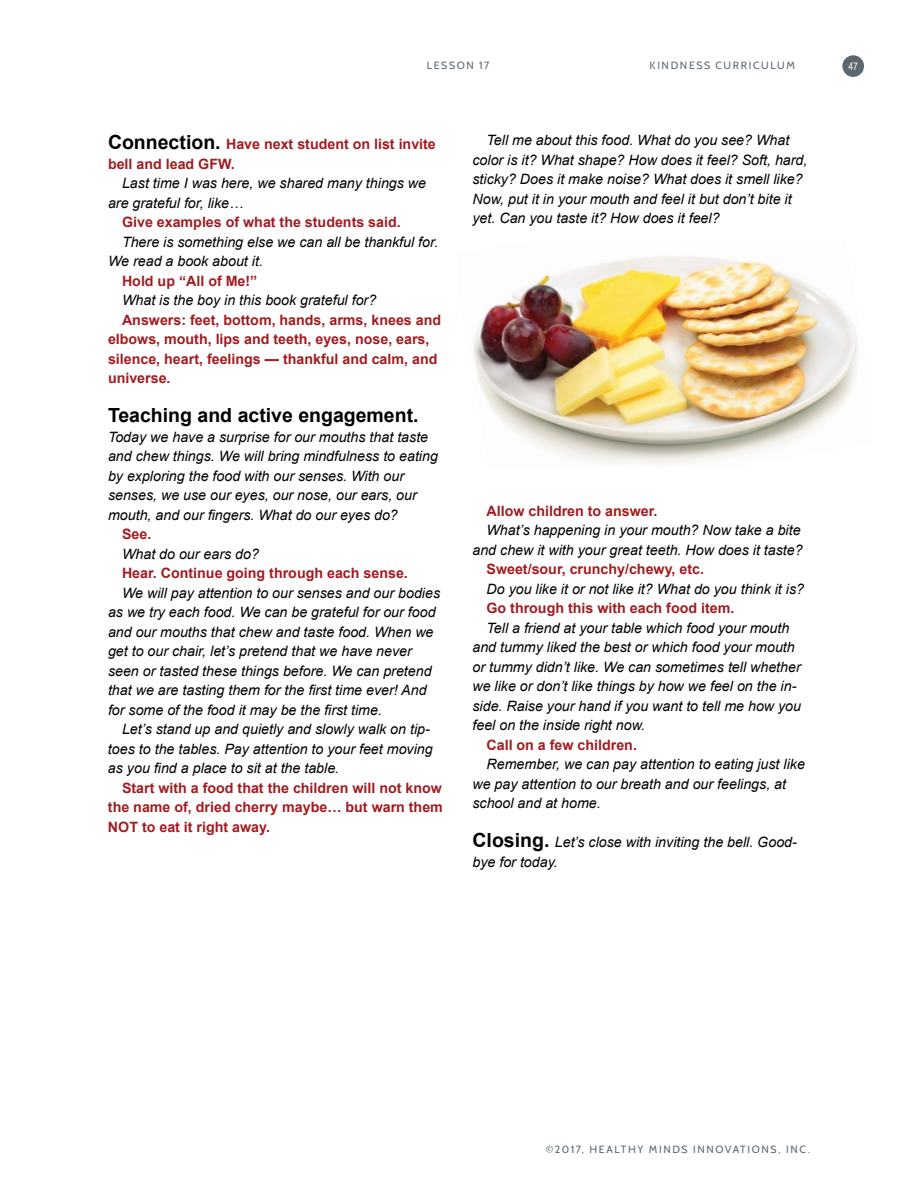
<style>
.page{position:relative;width:918px;height:1188px;background:#fff}
.page>*{position:absolute;margin:0;border:0;box-sizing:border-box;transform-origin:0 0}
.t1{font:700 19.5px "Arial";color:#000}
.t2{font:italic 14.25px/19.5px "Arial";color:#000}
.t3{font:700 14.25px/19.5px "Arial";color:#a21c20}
.t4{font:10.5px "Cabin";letter-spacing:.155em;color:#5c676f}
.t5{font:10.5px "Arial Narrow";color:#fff}
.s1{font-size:19.5px;color:#000}
.s2{font-weight:700;font-style:normal;font-size:19.5px}
</style>
<div class="page">
<div style="left:842px;top:55px;width:22px;height:22px;background:#5c676f;border-radius:50%"></div>
<img style="left:473px;top:256px;width:385px;height:208px">
<p class="t4" style="left:427px;top:59px;width:64px">LESSON 17</p>
<p class="t4" style="left:650px;top:59px;width:147px">KINDNESS CURRICULUM</p>
<p class="t3" style="left:108px;top:135px;width:329px"><span class="s1">Connection.</span> Have next student on list invite bell and lead GFW.</p>
<p class="t2" style="left:108px;top:174px;width:320px;text-indent:14px">Last time I was here, we shared many things we are grateful for, like…</p>
<p class="t3" style="left:122px;top:213px;width:280px">Give examples of what the students said.</p>
<p class="t2" style="left:108px;top:232px;width:332px;text-indent:14px">There is something else we can all be thankful for.<br>We read a book about it.</p>
<p class="t3" style="left:122px;top:271px;width:137px">Hold up “All of Me!”</p>
<p class="t2" style="left:122px;top:291px;width:256px">What is the boy in this book grateful for?</p>
<p class="t3" style="left:108px;top:310px;width:335px;text-indent:14px">Answers: feet, bottom, hands, arms, knees and elbows, mouth, lips and teeth, eyes, nose, ears, silence, heart, feelings — thankful and calm, and universe.</p>
<h1 class="t1" style="left:108px;top:402px;width:312px">Teaching and active engagement.</h1>
<p class="t2" style="left:108px;top:427px;width:332px">Today we have a surprise for our mouths that taste and chew things. We will bring mindfulness to eating by exploring the food with our senses. With our senses, we use our eyes, our nose, our ears, our mouth, and our fingers. What do our eyes do?</p>
<p class="t3" style="left:122px;top:525px;width:31px">See.</p>
<p class="t2" style="left:122px;top:544px;width:139px">What do our ears do?</p>
<p class="t3" style="left:122px;top:564px;width:287px">Hear. Continue going through each sense.</p>
<p class="t2" style="left:108px;top:583px;width:334px;text-indent:14px">We will pay attention to our senses and our bodies as we try each food. We can be grateful for our food and our mouths that chew and taste food. When we get to our chair, let’s pretend that we have never seen or tasted these things before. We can pretend that we are tasting them for the first time ever! And for some of the food it may be the first time.</p>
<p class="t2" style="left:108px;top:720px;width:326px;text-indent:14px">Let’s stand up and quietly and slowly walk on tip&shy;toes to the tables. Pay attention to your feet moving as you find a place to sit at the table.</p>
<p class="t3" style="left:108px;top:778px;width:336px;text-align:justify;text-indent:14px">Start with a food that the children will not know the name of, dried cherry maybe… but warn them NOT to eat it right away.</p>
<p class="t2" style="left:472px;top:131px;width:337px;text-indent:14px">Tell me about this food. What do you see? What color is it? What shape? How does it feel? Soft, hard, sticky? Does it make noise? What does it smell like?<br>Now, put it in your mouth and feel it but don’t bite it yet. Can you taste it? How does it feel?</p>
<p class="t3" style="left:487px;top:501px;width:173px">Allow children to answer.</p>
<p class="t2" style="left:472px;top:521px;width:332px;text-align:right">What’s happening in your mouth? Now take a bite and chew it with your great teeth. How does it taste?</p>
<p class="t3" style="left:487px;top:560px;width:219px">Sweet/sour, crunchy/chewy, etc.</p>
<p class="t2" style="left:487px;top:579px;width:319px">Do you like it or not like it? What do you think it is?</p>
<p class="t3" style="left:487px;top:599px;width:249px">Go through this with each food item.</p>
<p class="t2" style="left:472px;top:618px;width:330px;text-indent:14px">Tell a friend at your table which food your mouth and tummy liked the best or which food your mouth or tummy didn’t like. We can sometimes tell whether we like or don’t like things by how we feel on the in&shy;side. Raise your hand if you want to tell me how you feel on the inside right now.</p>
<p class="t3" style="left:487px;top:735px;width:152px">Call on a few children.</p>
<p class="t2" style="left:472px;top:755px;width:334px;text-indent:14px">Remember, we can pay attention to eating just like we pay attention to our breath and our feelings, at school and at home.</p>
<p class="t2" style="left:472px;top:833px;width:326px"><span class="s2">Closing.</span> Let’s close with inviting the bell. Good&shy;bye for today.</p>
<p class="t5" style="left:848px;top:59px;width:11px">47</p>
<p class="t4" style="left:546px;top:1142px;width:266px">©2017, HEALTHY MINDS INNOVATIONS, INC.</p>
</div>
